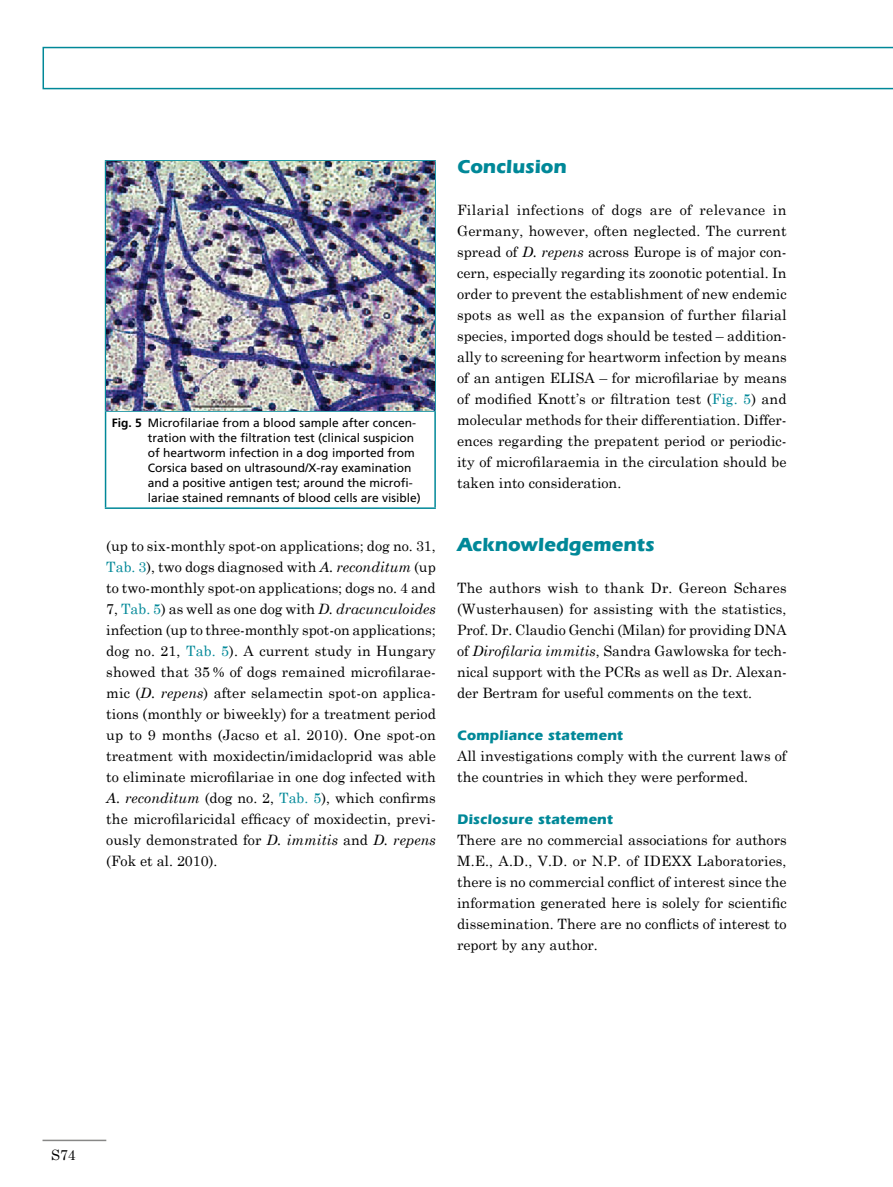
<style>
.page{position:relative;width:893px;height:1187px;background:#fff}
.page>*{position:absolute;margin:0;border:0;box-sizing:border-box;transform-origin:0 0}
.t1{font:700 19.5px "Itc Eras";letter-spacing:-.005em;color:#008898}
.t2{font:14.25px/21px "Century Schoolbook";color:#000;text-align:justify}
.t3{font:700 14.25px "Itc Eras";letter-spacing:.01em;color:#008898}
.t4{font:12px/15px "Frutiger";color:#000}
.s1{font-weight:700}
.s2{color:#008898}
.s3{font-style:italic}
</style>
<div class="page">
<hr style="left:43px;top:1139px;width:63px;height:1px;background:#878786">
<svg style="left:43px;top:47px;width:850px;height:42px"></svg>
<hr style="left:105px;top:160px;width:331px;height:2px;background:#008898">
<hr style="left:105px;top:162px;width:1px;height:248px;background:#008898">
<hr style="left:434px;top:162px;width:2px;height:248px;background:#008898">
<hr style="left:105px;top:410px;width:331px;height:2px;background:#008898">
<hr style="left:105px;top:412px;width:1px;height:95px;background:#008898">
<hr style="left:434px;top:412px;width:2px;height:95px;background:#008898">
<hr style="left:105px;top:507px;width:331px;height:2px;background:#008898">
<img style="left:106px;top:162px;width:328px;height:248px">
<p class="t4" style="left:148px;top:415px;width:274px;text-indent:-36px"><span class="s1">Fig. 5</span> Microfilariae from a blood sample after concen&shy;tration with the filtration test (clinical suspicion of heartworm infection in a dog imported from Corsica based on ultrasound/X-ray examination and a positive antigen test; around the microfi&shy;lariae stained remnants of blood cells are visible)</p>
<p class="t2" style="left:106px;top:535px;width:331px">(up to six-monthly spot-on applications; dog no. 31, <span class="s2">Tab. 3</span>), two dogs diagnosed with <span class="s3">A. reconditum</span> (up to two-monthly spot-on applications; dogs no. 4 and 7, <span class="s2">Tab. 5</span>) as well as one dog with <span class="s3">D. dracunculoides </span>infection (up to three-monthly spot-on applications; dog no. 21, <span class="s2">Tab. 5</span>). A current study in Hungary showed that 35 % of dogs remained microfilarae&shy;mic (<span class="s3">D. repens</span>) after selamectin spot-on applica&shy;tions (monthly or biweekly) for a treatment period up to 9 months (Jacso et al. 2010). One spot-on treatment with moxidectin/-imidacloprid was able to eliminate microfilariae in one dog infected with <span class="s3">A. reconditum</span> (dog no. 2, <span class="s2">Tab. 5</span>), which confirms the microfilaricidal efficacy of moxidectin, previ&shy;ously demonstrated for <span class="s3">D. immitis</span> and <span class="s3">D. repens </span>(Fok et al. 2010).</p>
<h1 class="t1" style="left:457px;top:155px;width:111px">Conclusion</h1>
<p class="t2" style="left:457px;top:199px;width:331px">Filarial infections of dogs are of relevance in Germany, however, often neglected. The current spread of <span class="s3">D. repens</span> across Europe is of major con&shy;cern, especially regarding its zoonotic potential. In order to prevent the establishment of new endemic spots as well as the expansion of further filarial species, imported dogs should be tested – addition&shy;ally to screening for heartworm infection by means of an antigen ELISA – for microfilariae by means of modified Knott’s or filtration test (<span class="s2">Fig. 5</span>) and molecular methods for their differentiation. Differ&shy;ences regarding the prepatent period or periodic&shy;ity of microfilaraemia in the circulation should be taken into consideration.</p>
<h1 class="t1" style="left:457px;top:533px;width:199px">Acknowledgements</h1>
<p class="t2" style="left:457px;top:577px;width:331px">The authors wish to thank Dr. Gereon Schares (Wusterhausen) for assisting with the statistics, Prof. Dr. Claudio Genchi (Milan) for providing DNA of <span class="s3">Dirofilaria immitis</span>, Sandra Gawlowska for tech&shy;nical support with the PCRs as well as Dr. Alexan&shy;der Bertram for useful comments on the text.</p>
<p class="t3" style="left:457px;top:727px;width:167px">Compliance statement</p>
<p class="t2" style="left:457px;top:745px;width:331px">All investigations comply with the current laws of the countries in which they were performed.</p>
<p class="t3" style="left:457px;top:811px;width:157px">Disclosure statement</p>
<p class="t2" style="left:457px;top:829px;width:331px">There are no commercial associations for authors M.E., A.D., V.D. or N.P. of IDEXX Laboratories, there is no commercial conflict of interest since the information generated here is solely for scientific dissemination. There are no conflicts of interest to report by any author.</p>
<p class="t2" style="left:51px;top:1144px;width:26px">S74</p>
</div>
